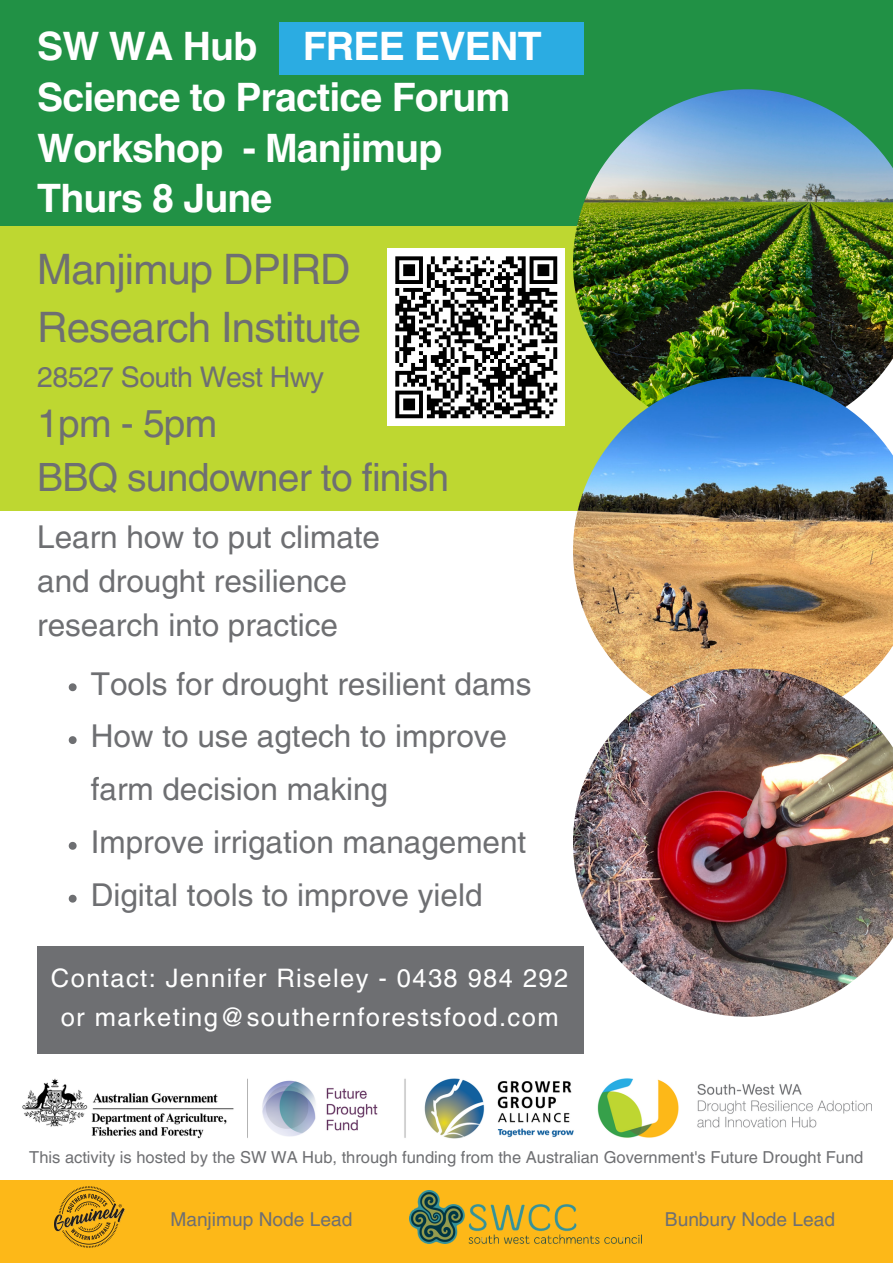
<style>
.page{position:relative;width:893px;height:1264px;background:#fff}
.page>*{position:absolute;margin:0;border:0;box-sizing:border-box;transform-origin:0 0}
.t1{font:42px/58.5px "Helvetica LT Pro";letter-spacing:-.02em;color:#6e6f72}
.t2{font:700 39.15px/50.6px "Helvetica LT Pro";letter-spacing:-.02em;color:#fff}
.t3{font:39px/54px "Helvetica LT Pro";letter-spacing:-.02em;color:#6e6f72}
.t4{font:31.5px/52.8px "Helvetica LT Pro";color:#6e6f72}
.t5{font:28.5px "Helvetica LT Pro";letter-spacing:-.02em;color:#6e6f72}
.t6{font:25.5px/39.3px "Helvetica LT Pro";letter-spacing:.055em;color:#fff;text-align:center}
.t7{font:19.2px "Helvetica LT Pro";color:#6e6f72}
.t8{font:16.5px "Helvetica LT Pro";color:#6e6f72}
</style>
<div class="page">
<img style="left:22px;top:1078px;width:849px;height:61px">
<div style="left:0;top:0;width:892px;height:259px;background:#219145"></div>
<div style="left:0;top:227px;width:760px;height:284px;background:#bed731"></div>
<img style="left:573px;top:89px;width:319px;height:287px">
<img style="left:573px;top:376px;width:319px;height:292px">
<img style="left:573px;top:668px;width:319px;height:348px">
<div style="left:0;top:1180px;width:892px;height:82px;background:#fdb818"></div>
<img style="left:54px;top:1186px;width:71px;height:61px">
<img style="left:409px;top:1190px;width:231px;height:53px">
<div style="left:37px;top:946px;width:546px;height:107px;background:#6e6f72"></div>
<div style="left:387px;top:248px;width:178px;height:178px;background:#fff"></div>
<svg style="left:395px;top:256px;width:163px;height:163px"></svg>
<div style="left:279px;top:22px;width:304px;height:53px;background:#2bace2"></div>
<svg style="left:69px;top:683px;width:8px;height:8px"></svg>
<svg style="left:69px;top:736px;width:8px;height:8px"></svg>
<svg style="left:69px;top:841px;width:8px;height:8px"></svg>
<svg style="left:69px;top:894px;width:8px;height:8px"></svg>
<p class="t2" style="left:37px;top:25px;width:474px">SW WA Hub<br>Science to Practice Forum<br>Workshop - Manjimup<br>Thurs 8 June</p>
<p class="t2" style="left:302px;top:25px;width:240px">FREE EVENT</p>
<h1 class="t1" style="left:37px;top:244px;width:325px">Manjimup DPIRD<br>Research Institute</h1>
<p class="t5" style="left:37px;top:366px;width:288px">28527 South West Hwy</p>
<p class="t3" style="left:37px;top:399px;width:413px">1pm - 5pm<br>BBQ sundowner to finish</p>
<p class="t4" style="left:37px;top:518px;width:344px;line-height:43.8px">Learn how to put climate and drought resilience research into practice</p>
<p class="t4" style="left:91px;top:660px;width:442px">Tools for drought resilient dams<br>How to use agtech to improve farm decision making<br>Improve irrigation management<br>Digital tools to improve yield</p>
<p class="t6" style="left:51px;top:960px;width:519px">Contact: Jennifer Riseley - 0438 984 292 or marketing@southernforestsfood.com</p>
<p class="t8" style="left:29px;top:1151px;width:835px">This activity is hosted by the SW WA Hub, through funding from the Australian Government's Future Drought Fund</p>
<p class="t7" style="left:170px;top:1211px;width:183px">Manjimup Node Lead</p>
<p class="t7" style="left:665px;top:1211px;width:172px">Bunbury Node Lead</p>
</div>
